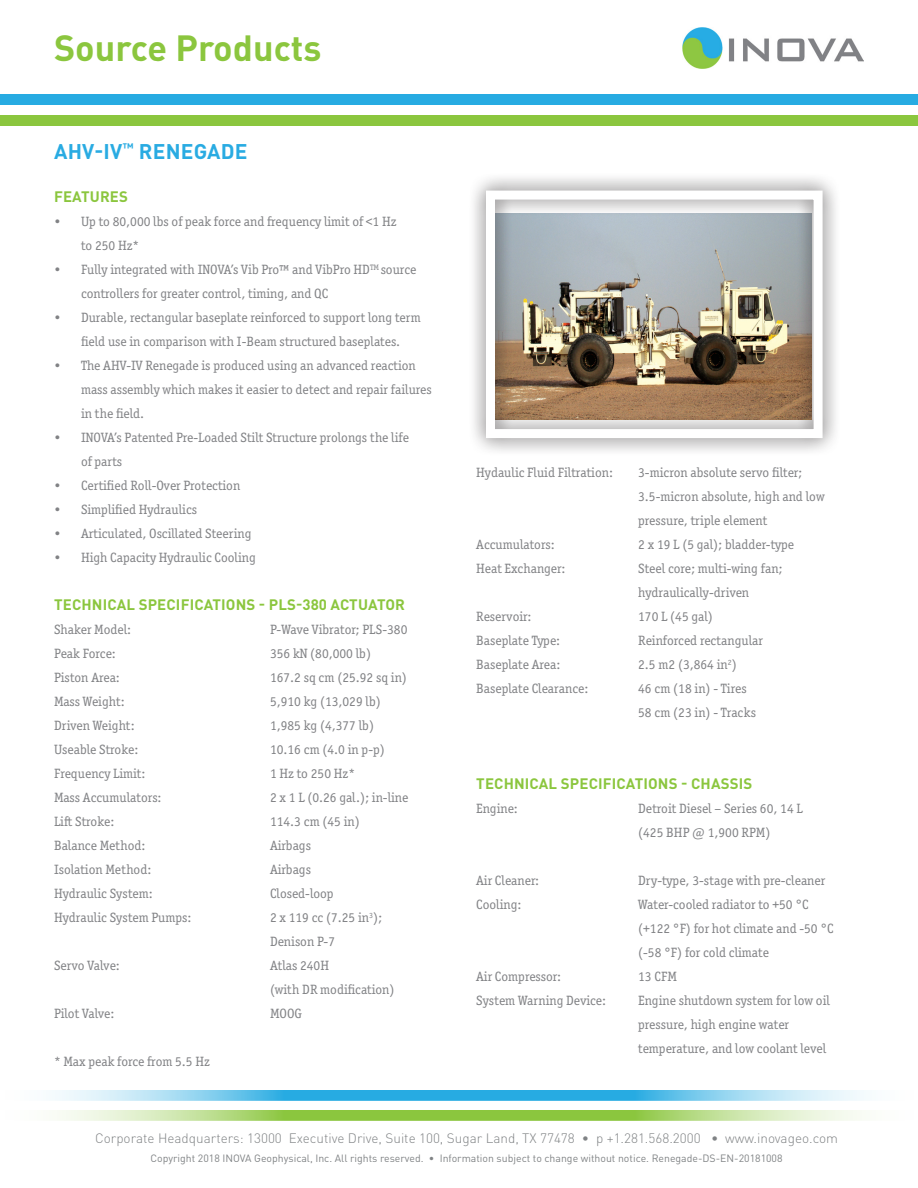
<style>
.page{position:relative;width:918px;height:1188px;background:#fff}
.page>*{position:absolute;margin:0;border:0;box-sizing:border-box;transform-origin:0 0}
.t1{font:700 36px "DINOT";color:#8bc63e}
.t2{font:700 21px "DINOT";letter-spacing:.01em;color:#29abe2}
.Body_Content{font:700 15px "DINOT";letter-spacing:.01em;color:#8bc63e}
.Body_Content-2{font:13.5px/24px "Officina Serif ITC Std";color:#818285}
.t3{font:300 13.5px "DINOT";color:#808385}
.t4{font:10.5px "DINOT";color:#808385}
</style>
<div class="page">
<div style="left:0;top:94px;width:918px;height:11px;background:#27abe2"></div>
<div style="left:0;top:115px;width:918px;height:10px;background:#8bc63e"></div>
<svg style="left:52px;top:1090px;width:814px;height:10px;background:#6ec6eb"></svg>
<svg style="left:57px;top:1110px;width:805px;height:11px;background:#b1d87e"></svg>
<img style="left:683px;top:28px;width:181px;height:40px">
<div style="left:468px;top:172px;width:373px;height:284px;background:#231f20;opacity:.75"></div>
<img style="left:482px;top:186px;width:345px;height:257px">
<h1 class="t1" style="left:54px;top:24px;width:269px">Source Products</h1>
<p class="t2" style="left:54px;top:138px;width:195px">AHV-IV<sup>™</sup> RENEGADE</p>
<p class="Body_Content" style="left:54px;top:186px;width:75px">FEATURES</p>
<p class="Body_Content-2" style="left:81px;top:209px;width:317px;text-indent:-27px">• Up to 80,000 lbs of peak force and frequency limit of &lt;1 Hz to 250 Hz*</p>
<p class="Body_Content-2" style="left:81px;top:257px;width:337px;text-indent:-27px">• Fully integrated with INOVA’s Vib Pro™ and VibPro HD<sup>TM</sup> source controllers for greater control, timing, and QC</p>
<p class="Body_Content-2" style="left:54px;top:305px;width:368px;text-align:center">• Durable, rectangular baseplate reinforced to support long term field use in comparison with I-Beam structured baseplates.</p>
<p class="Body_Content-2" style="left:81px;top:353px;width:352px;text-indent:-27px">• The AHV-IV Renegade is produced using an advanced reaction mass assembly which makes it easier to detect and repair failures in the field.</p>
<p class="Body_Content-2" style="left:81px;top:425px;width:329px;text-indent:-27px">• INOVA’s Patented Pre-Loaded Stilt Structure prolongs the life of parts</p>
<p class="Body_Content-2" style="left:54px;top:473px;width:188px">• Certified Roll-Over Protection</p>
<p class="Body_Content-2" style="left:54px;top:497px;width:145px">• Simplified Hydraulics</p>
<p class="Body_Content-2" style="left:54px;top:521px;width:199px">• Articulated, Oscillated Steering</p>
<p class="Body_Content-2" style="left:54px;top:545px;width:203px">• High Capacity Hydraulic Cooling</p>
<p class="Body_Content" style="left:54px;top:594px;width:352px">TECHNICAL SPECIFICATIONS - PLS-380 ACTUATOR</p>
<p class="Body_Content-2" style="left:54px;top:617px;width:79px">Shaker Model:</p>
<p class="Body_Content-2" style="left:270px;top:617px;width:139px">P-Wave Vibrator; PLS-380</p>
<p class="Body_Content-2" style="left:54px;top:641px;width:63px">Peak Force:</p>
<p class="Body_Content-2" style="left:270px;top:641px;width:103px">356 kN (80,000 lb)</p>
<p class="Body_Content-2" style="left:54px;top:665px;width:67px">Piston Area:</p>
<p class="Body_Content-2" style="left:270px;top:665px;width:138px">167.2 sq cm (25.92 sq in)</p>
<p class="Body_Content-2" style="left:54px;top:689px;width:72px">Mass Weight:</p>
<p class="Body_Content-2" style="left:270px;top:689px;width:112px">5,910 kg (13,029 lb)</p>
<p class="Body_Content-2" style="left:54px;top:713px;width:82px">Driven Weight:</p>
<p class="Body_Content-2" style="left:270px;top:713px;width:106px">1,985 kg (4,377 lb)</p>
<p class="Body_Content-2" style="left:54px;top:737px;width:86px">Useable Stroke:</p>
<p class="Body_Content-2" style="left:270px;top:737px;width:116px">10.16 cm (4.0 in p-p)</p>
<p class="Body_Content-2" style="left:54px;top:761px;width:93px">Frequency Limit:</p>
<p class="Body_Content-2" style="left:270px;top:761px;width:87px">1 Hz to 250 Hz*</p>
<p class="Body_Content-2" style="left:54px;top:785px;width:109px">Mass Accumulators:</p>
<p class="Body_Content-2" style="left:270px;top:785px;width:140px">2 x 1 L (0.26 gal.); in-line</p>
<p class="Body_Content-2" style="left:54px;top:809px;width:62px">Lift Stroke:</p>
<p class="Body_Content-2" style="left:270px;top:809px;width:91px">114.3 cm (45 in)</p>
<p class="Body_Content-2" style="left:54px;top:833px;width:93px">Balance Method:</p>
<p class="Body_Content-2" style="left:270px;top:833px;width:42px">Airbags</p>
<p class="Body_Content-2" style="left:54px;top:857px;width:99px">Isolation Method:</p>
<p class="Body_Content-2" style="left:270px;top:857px;width:42px">Airbags</p>
<p class="Body_Content-2" style="left:54px;top:881px;width:100px">Hydraulic System:</p>
<p class="Body_Content-2" style="left:270px;top:881px;width:65px">Closed-loop</p>
<p class="Body_Content-2" style="left:54px;top:905px;width:139px">Hydraulic System Pumps:</p>
<p class="Body_Content-2" style="left:270px;top:905px;width:114px">2 x 119 cc (7.25 in<sup>3</sup>);<br>Denison P-7</p>
<p class="Body_Content-2" style="left:54px;top:953px;width:67px">Servo Valve:</p>
<p class="Body_Content-2" style="left:270px;top:953px;width:126px">Atlas 240H<br>(with DR modification)</p>
<p class="Body_Content-2" style="left:54px;top:1001px;width:62px">Pilot Valve:</p>
<p class="Body_Content-2" style="left:270px;top:1001px;width:33px">MOOG</p>
<p class="Body_Content-2" style="left:54px;top:1049px;width:157px">* Max peak force from 5.5 Hz</p>
<p class="Body_Content-2" style="left:476px;top:460px;width:138px">Hydaulic Fluid Filtration:</p>
<p class="Body_Content-2" style="left:638px;top:460px;width:188px">3-micron absolute servo filter;<br>3.5-micron absolute, high and low pressure, triple element</p>
<p class="Body_Content-2" style="left:476px;top:532px;width:80px">Accumulators:</p>
<p class="Body_Content-2" style="left:638px;top:532px;width:157px">2 x 19 L (5 gal); bladder-type</p>
<p class="Body_Content-2" style="left:476px;top:556px;width:91px">Heat Exchanger:</p>
<p class="Body_Content-2" style="left:638px;top:556px;width:146px">Steel core; multi-wing fan; hydraulically-driven</p>
<p class="Body_Content-2" style="left:476px;top:604px;width:57px">Reservoir:</p>
<p class="Body_Content-2" style="left:638px;top:604px;width:76px">170 L (45 gal)</p>
<p class="Body_Content-2" style="left:476px;top:628px;width:86px">Baseplate Type:</p>
<p class="Body_Content-2" style="left:638px;top:628px;width:126px">Reinforced rectangular</p>
<p class="Body_Content-2" style="left:476px;top:652px;width:86px">Baseplate Area:</p>
<p class="Body_Content-2" style="left:638px;top:652px;width:100px">2.5 m2 (3,864 in<sup>2</sup>)</p>
<p class="Body_Content-2" style="left:476px;top:676px;width:114px">Baseplate Clearance:</p>
<p class="Body_Content-2" style="left:638px;top:676px;width:110px">46 cm (18 in) - Tires</p>
<p class="Body_Content-2" style="left:638px;top:700px;width:119px">58 cm (23 in) - Tracks</p>
<p class="Body_Content" style="left:476px;top:773px;width:277px">TECHNICAL SPECIFICATIONS - CHASSIS</p>
<p class="Body_Content-2" style="left:476px;top:796px;width:43px">Engine:</p>
<p class="Body_Content-2" style="left:638px;top:796px;width:166px">Detroit Diesel – Series 60, 14 L (425 BHP @ 1,900 RPM)</p>
<p class="Body_Content-2" style="left:476px;top:868px;width:65px">Air Cleaner:</p>
<p class="Body_Content-2" style="left:638px;top:868px;width:189px">Dry-type, 3-stage with pre-cleaner</p>
<p class="Body_Content-2" style="left:476px;top:892px;width:47px">Cooling:</p>
<p class="Body_Content-2" style="left:638px;top:892px;width:197px">Water-cooled radiator to +50 °C (+122 °F) for hot climate and -50 °C (-58 °F) for cold climate</p>
<p class="Body_Content-2" style="left:476px;top:964px;width:86px">Air Compressor:</p>
<p class="Body_Content-2" style="left:638px;top:964px;width:40px">13 CFM</p>
<p class="Body_Content-2" style="left:476px;top:988px;width:132px">System Warning Device:</p>
<p class="Body_Content-2" style="left:638px;top:988px;width:193px">Engine shutdown system for low oil pressure, high engine water temperature, and low coolant level</p>
<p class="t3" style="left:95px;top:1129px;width:745px">Corporate Headquarters: 13000 Executive Drive, Suite 100, Sugar Land, TX 77478 • p +1.281.568.2000 • www.inovageo.com</p>
<p class="t4" style="left:151px;top:1151px;width:634px">Copyright 2018 INOVA Geophysical, Inc. All rights reserved. • Information subject to change without notice. Renegade-DS-EN-20181008</p>
</div>
